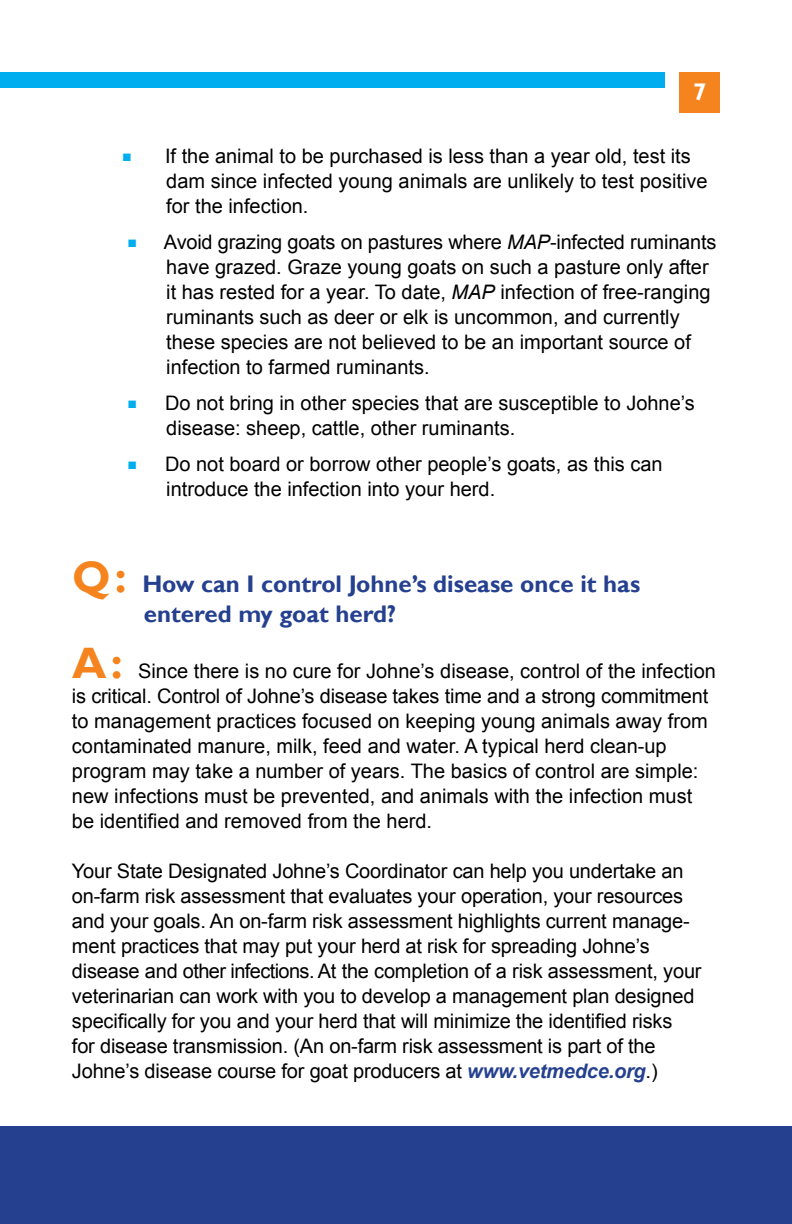
<style>
.page{position:relative;width:792px;height:1224px;background:#fff}
.page>*{position:absolute;margin:0;border:0;box-sizing:border-box;transform-origin:0 0}
.t1{font:700 24px/30px "Gill Sans";color:#25408f}
.t2{font:700 24px "Gill Sans";color:#fff}
.t3{font:20px/25px "Arial";color:#000}
.s1{font-size:16px;color:#00aeef}
.s2{font-style:italic}
.s3{font-size:44px;color:#f5841f}
.s4{font-family:"Gill Sans";font-weight:700;font-size:44px;color:#f5841f}
.s5{font-weight:700;font-style:italic;color:#25408f}
</style>
<div class="page">
<div style="left:0;top:1126px;width:792px;height:98px;background:#25408f"></div>
<div style="left:0;top:72px;width:664px;height:16px;background:#00aeef"></div>
<div style="left:679px;top:72px;width:41px;height:41px;background:#f5841f"></div>
<p class="t2" style="left:693px;top:78px;width:15px">7</p>
<p class="t3" style="left:166px;top:143px;width:543px;text-indent:-44px"><span class="s1">■</span> If the animal to be purchased is less than a year old, test its dam since infected young animals are unlikely to test positive for the infection.</p>
<p class="t3" style="left:166px;top:229px;width:552px;text-indent:-39px"><span class="s1">■</span> Avoid grazing goats on pastures where <span class="s2">MAP</span>-infected ruminants have grazed. Graze young goats on such a pasture only after it has rested for a year. To date, <span class="s2">MAP</span> infection of free-ranging ruminants such as deer or elk is uncommon, and currently these species are not believed to be an important source of infection to farmed ruminants.</p>
<p class="t3" style="left:166px;top:390px;width:530px;text-indent:-39px"><span class="s1">■</span> Do not bring in other species that are susceptible to Johne’s disease: sheep, cattle, other ruminants.</p>
<p class="t3" style="left:166px;top:451px;width:498px;text-indent:-39px"><span class="s1">■</span> Do not board or borrow other people’s goats, as this can introduce the infection into your herd.</p>
<p class="t1" style="left:144px;top:570px;width:498px;text-indent:-72px"><span class="s3">Q:</span> How can I control Johne’s disease once it has entered my goat herd?</p>
<p class="t3" style="left:72px;top:659px;width:645px"><span class="s4">A:</span> Since there is no cure for Johne’s disease, control of the infection is critical. Control of Johne’s disease takes time and a strong commitment to management practices focused on keeping young animals away from contaminated manure, milk, feed and water. A typical herd clean-up program may take a number of years. The basics of control are simple: new infections must be prevented, and animals with the infection must be identified and removed from the herd.</p>
<p class="t3" style="left:72px;top:859px;width:631px">Your State Designated Johne’s Coordinator can help you undertake an on-farm risk assessment that evaluates your operation, your resources and your goals. An on-farm risk assessment highlights current manage&shy;ment practices that may put your herd at risk for spreading Johne’s disease and other infections. At the completion of a risk assessment, your veterinarian can work with you to develop a management plan designed specifically for you and your herd that will minimize the identified risks<br>for disease transmission. (An on-farm risk assessment is part of the Johne’s disease course for goat producers at <span class="s5">www.vetmedce.org</span>.)</p>
</div>
